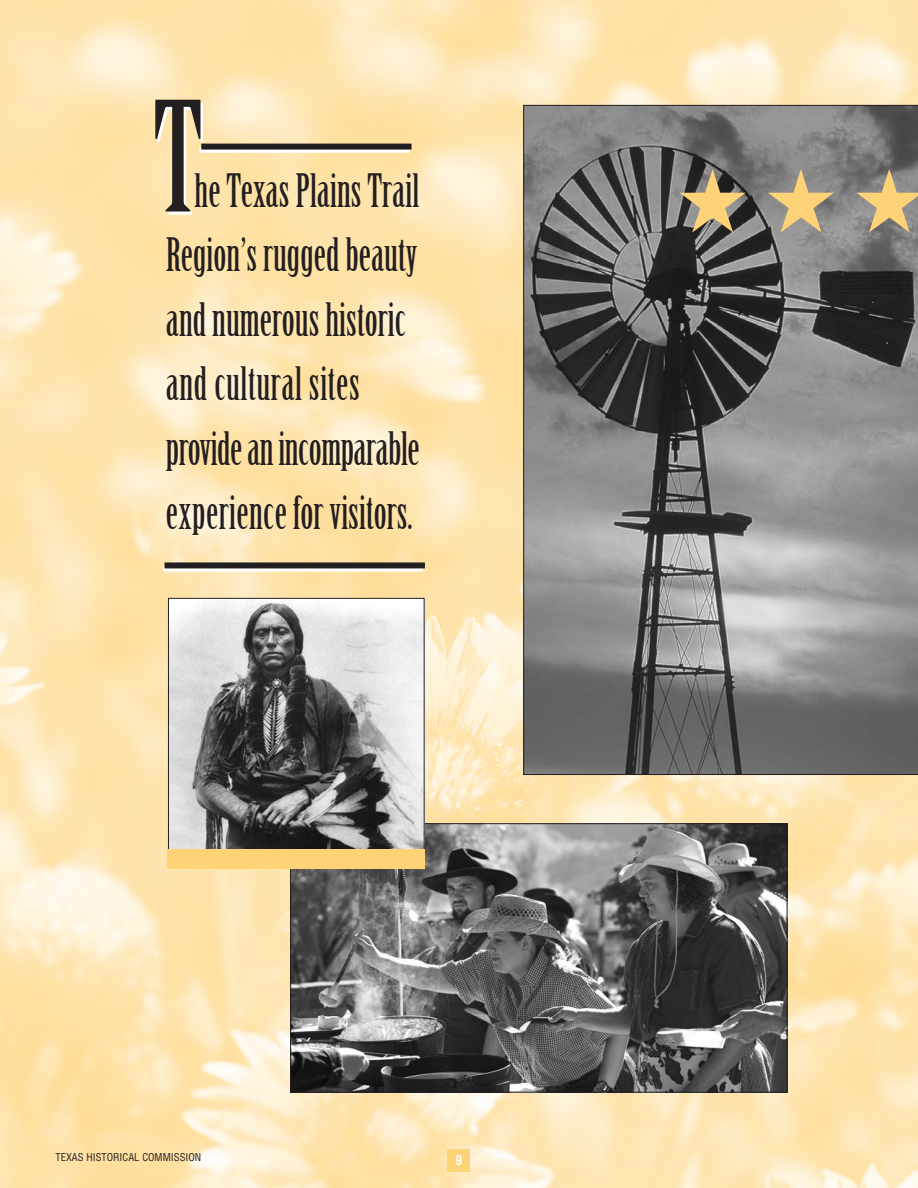
<style>
.page{position:relative;width:918px;height:1188px;background:#fff}
.page>*{position:absolute;margin:0;border:0;box-sizing:border-box;transform-origin:0 0}
.t1{font:149.1px "Birch";color:#231f20}
.t2{font:88.5px "Zapf Dingbats";color:#fed378}
.t3{font:45px/64.5px "Birch";color:#231f20}
.t4{font:700 condensed 13.5px "Helvetica";color:#fff}
.t5{font:condensed 10.5px "Helvetica";color:#231f20}
</style>
<div class="page">
<img style="left:1px;top:0;width:917px;height:1188px">
<div style="left:448px;top:1149px;width:22px;height:23px;background:#fed378"></div>
<div style="left:200px;top:147px;width:210px;height:6px;background:#fff"></div>
<img style="left:292px;top:826px;width:493px;height:264px">
<div style="left:290px;top:824px;width:497px;height:268px;border:1px solid #231f20"></div>
<svg style="left:523px;top:105px;width:395px;height:670px;background:#767676"></svg>
<img style="left:170px;top:600px;width:252px;height:249px">
<div style="left:168px;top:598px;width:256px;height:265px;border:1px solid #231f20"></div>
<div style="left:168px;top:849px;width:257px;height:19px;background:#fed378"></div>
<div style="left:201px;top:144px;width:211px;height:6px;background:#231f20"></div>
<svg style="left:163px;top:566px;width:260px;height:6px"></svg>
<div style="left:164px;top:562px;width:261px;height:6px;background:#231f20"></div>
<h1 class="t1" style="left:154px;top:100px;width:50px">T</h1>
<p class="t3" style="left:166px;top:160px;width:255px;text-indent:29px">he Texas Plains Trail<br>Region’s rugged beauty and numerous historic and cultural sites provide an incomparable experience for visitors.</p>
<h2 class="t2" style="left:676px;top:149px;width:250px">★★★</h2>
<p class="t5" style="left:56px;top:1152px;width:147px">TEXAS HISTORICAL COMMISSION</p>
<p class="t4" style="left:456px;top:1154px;width:8px">9</p>
</div>
